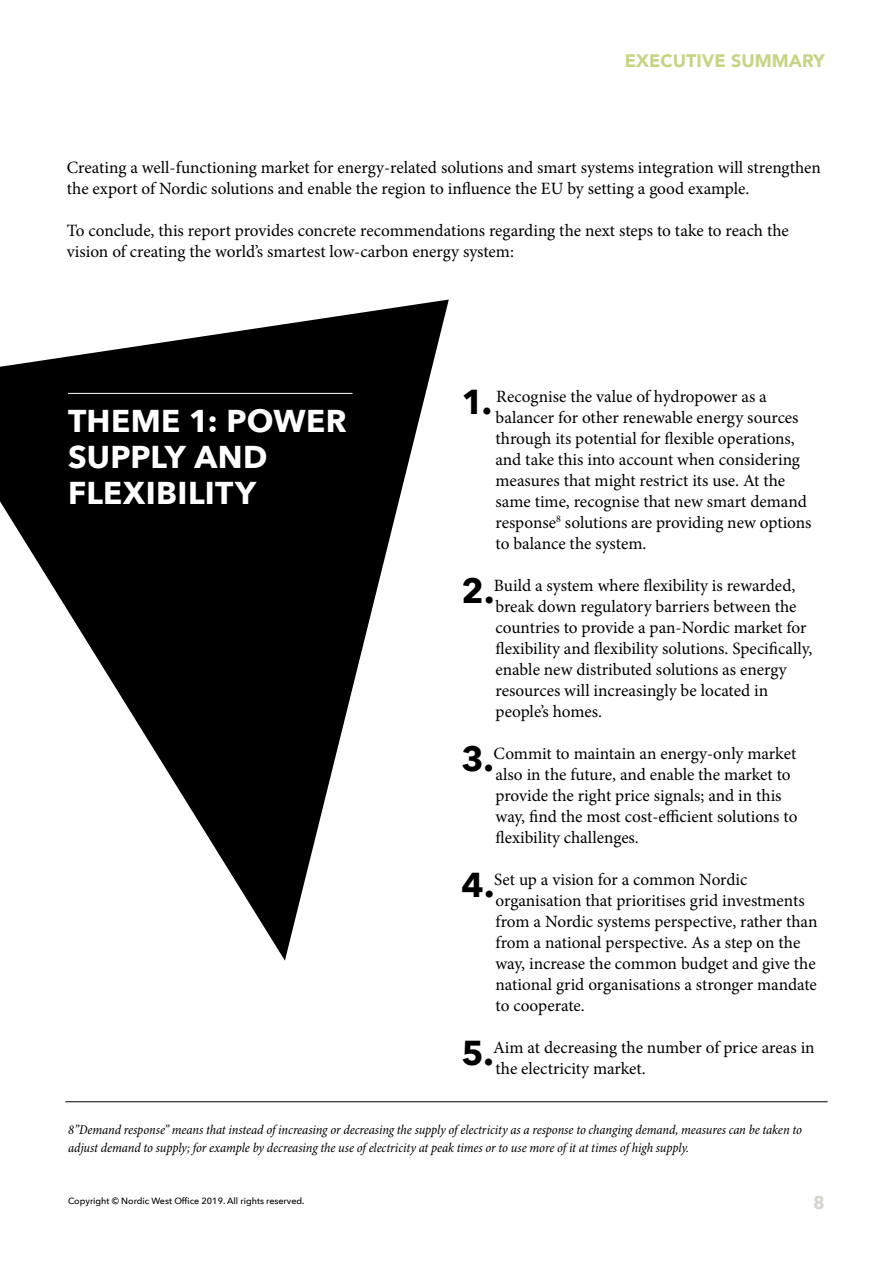
<style>
.page{position:relative;width:893px;height:1263px;background:#fff}
.page>*{position:absolute;margin:0;border:0;box-sizing:border-box;transform-origin:0 0}
.t1{font:700 31.5px/36px "Avenir Next";letter-spacing:.015em;color:#fff}
.t2{font:900 18px "Avenir";color:#c6d483}
.t3{font:700 18px "Avenir Next";color:#d7d2cb}
.t4{font:17.25px/21px "Minion Pro";letter-spacing:-.005em;color:#000}
.t5{font:italic condensed 13.5px/18px "Minion Pro";letter-spacing:-.005em;color:#000}
.t6{font:500 9px "Avenir Next";color:#000}
.s1{font-family:"Avenir Next";font-weight:700;font-size:34.5px}
</style>
<div class="page">
<svg style="left:0;top:300px;width:449px;height:660px;fill:#000"></svg>
<hr style="left:68px;top:393px;width:285px;height:1px;background:#fff">
<hr style="left:65px;top:1101px;width:763px;height:1px;background:#000">
<p class="t2" style="left:625px;top:45px;width:201px">EXECUTIVE SUMMARY</p>
<p class="t4" style="left:67px;top:157px;width:756px">Creating a well-functioning market for energy-related solutions and smart systems integration will strengthen the export of Nordic solutions and enable the region to influence the EU by setting a good example.</p>
<p class="t4" style="left:67px;top:220px;width:723px">To conclude, this report provides concrete recommendations regarding the next steps to take to reach the vision of creating the world’s smartest low-carbon energy system:</p>
<h1 class="t1" style="left:68px;top:403px;width:280px">THEME 1: POWER<br>SUPPLY AND<br>FLEXIBILITY</h1>
<p class="t4" style="left:495px;top:386px;width:318px;text-indent:-34px"><span class="s1">1.</span> Recognise the value of hydropower as a balancer for other renewable energy sources through its potential for flexible operations, and take this into account when considering measures that might restrict its use. At the same time, recognise that new smart demand response<sup>8</sup> solutions are providing new options to balance the system.</p>
<p class="t4" style="left:495px;top:575px;width:318px;text-indent:-34px"><span class="s1">2.</span>Build a system where flexibility is rewarded, break down regulatory barriers between the countries to provide a pan-Nordic market for flexibility and flexibility solutions. Specifically, enable new distributed solutions as energy resources will increasingly be located in people’s homes.</p>
<p class="t4" style="left:495px;top:743px;width:303px;text-indent:-34px"><span class="s1">3.</span>Commit to maintain an energy-only market also in the future, and enable the market to provide the right price signals; and in this way, find the most cost-efficient solutions to flexibility challenges.</p>
<p class="t4" style="left:495px;top:869px;width:323px;text-indent:-34px"><span class="s1">4.</span>Set up a vision for a common Nordic organisation that prioritises grid investments from a Nordic systems perspective, rather than from a national perspective. As a step on the way, increase the common budget and give the national grid organisations a stronger mandate to cooperate.</p>
<p class="t4" style="left:495px;top:1037px;width:321px;text-indent:-34px"><span class="s1">5.</span>Aim at decreasing the number of price areas in the electricity market.</p>
<p class="t5" style="left:68px;top:1121px;width:735px">8”Demand response” means that instead of increasing or decreasing the supply of electricity as a response to changing demand, measures can be taken to adjust demand to supply; for example by decreasing the use of electricity at peak times or to use more of it at times of high supply.</p>
<p class="t6" style="left:68px;top:1193px;width:238px">Copyright © Nordic West Office 2019. All rights reserved.</p>
<p class="t3" style="left:813px;top:1187px;width:13px">8</p>
</div>
